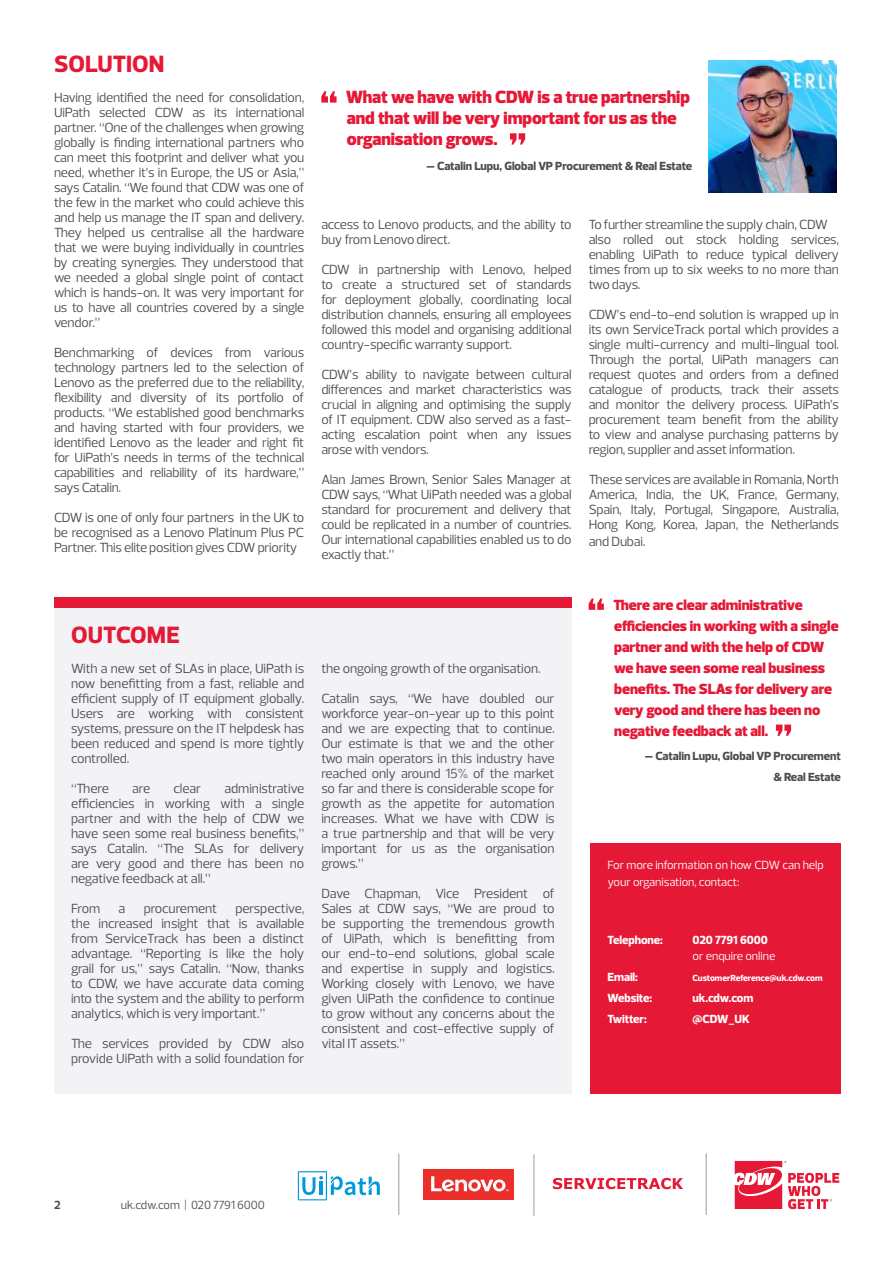
<style>
.page{position:relative;width:893px;height:1263px;background:#fff}
.page>*{position:absolute;margin:0;border:0;box-sizing:border-box;transform-origin:0 0}
.t1{font:700 expanded 24px "Prelo";letter-spacing:-.005em;color:#e51836}
.t2{font:900 18px/21px "Prelo";letter-spacing:-.005em;color:#e51836}
.t3{font:900 15px/21px "Prelo";letter-spacing:-.005em;color:#e51836}
.t4{font:13.5px/15px "Prelo";letter-spacing:-.015em;color:#4b4c4d;text-align:justify}
.t5{font:700 expanded 12px/21px "Prelo";letter-spacing:-.005em;color:#4b4c4d;text-align:right}
.t6{font:12px/16.5px "Prelo";letter-spacing:-.005em;color:#fff}
.t7{font:700 expanded 12px "Prelo";letter-spacing:-.01em;color:#fff}
.t8{font:12px "Prelo";letter-spacing:-.025em;color:#4d4d4f}
.t9{font:700 12px "Prelo";color:#4d4d4f}
.t10{font:700 expanded 9px "Prelo";letter-spacing:-.005em;color:#fff}
</style>
<div class="page">
<svg style="left:735px;top:1161px;width:104px;height:48px"></svg>
<hr style="left:706px;top:1153px;width:1px;height:62px;background:#a3a7a9">
<div style="left:423px;top:1169px;width:91px;height:30px;background:#eb2e29"></div>
<svg style="left:431px;top:1176px;width:78px;height:15px"></svg>
<svg style="left:298px;top:1171px;width:82px;height:29px"></svg>
<hr style="left:398px;top:1153px;width:1px;height:62px;background:#a3a7a9">
<svg style="left:553px;top:1178px;width:130px;height:11px"></svg>
<hr style="left:533px;top:1154px;width:1px;height:62px;background:#a3a7a9">
<div style="left:591px;top:843px;width:250px;height:251px;background:#e51836"></div>
<div style="left:54px;top:608px;width:518px;height:486px;background:#f3f3f5"></div>
<div style="left:54px;top:597px;width:518px;height:11px;background:#e51836"></div>
<svg style="left:589px;top:598px;width:15px;height:12px"></svg>
<svg style="left:776px;top:724px;width:15px;height:12px"></svg>
<img style="left:708px;top:60px;width:128px;height:132px">
<svg style="left:321px;top:91px;width:16px;height:12px"></svg>
<svg style="left:510px;top:133px;width:15px;height:12px"></svg>
<h1 class="t1" style="left:54px;top:49px;width:112px">SOLUTION</h1>
<p class="t4" style="left:54px;top:90px;width:252px">Having identified the need for consolidation, UiPath selected CDW as its international partner. “One of the challenges when growing globally is finding international partners who can meet this footprint and deliver what you need, whether it’s in Europe, the US or Asia,” says Catalin. “We found that CDW was one of the few in the market who could achieve this and help us manage the IT span and delivery.<br>They helped us centralise all the hardware that we were buying individually in countries by creating synergies. They understood that we needed a global single point of contact which is hands-on. It was very important for us to have all countries covered by a single vendor.”</p>
<p class="t4" style="left:54px;top:345px;width:252px">Benchmarking of devices from various technology partners led to the selection of Lenovo as the preferred due to the reliability, flexibility and diversity of its portfolio of products. “We established good benchmarks and having started with four providers, we identified Lenovo as the leader and right fit for UiPath’s needs in terms of the technical capabilities and reliability of its hardware,” says Catalin.</p>
<p class="t4" style="left:54px;top:510px;width:252px">CDW is one of only four partners in the UK to be recognised as a Lenovo Platinum Plus PC Partner. This elite position gives CDW priority</p>
<h1 class="t1" style="left:71px;top:620px;width:110px">OUTCOME</h1>
<p class="t4" style="left:71px;top:661px;width:235px">With a new set of SLAs in place, UiPath is now benefitting from a fast, reliable and efficient supply of IT equipment globally.<br>Users are working with consistent systems, pressure on the IT helpdesk has been reduced and spend is more tightly controlled.</p>
<p class="t4" style="left:71px;top:781px;width:39px">“There</p>
<p class="t4" style="left:132px;top:781px;width:20px">are</p>
<p class="t4" style="left:173px;top:781px;width:29px">clear</p>
<p class="t4" style="left:71px;top:781px;width:235px;text-indent:153px">administrative efficiencies in working with a single partner and with the help of CDW we have seen some real business benefits,” says Catalin. “The SLAs for delivery are very good and there has been no negative feedback at all.”</p>
<p class="t4" style="left:71px;top:901px;width:31px">From</p>
<p class="t4" style="left:119px;top:901px;width:8px">a</p>
<p class="t4" style="left:144px;top:901px;width:75px">procurement</p>
<p class="t4" style="left:71px;top:901px;width:235px;text-indent:164px">perspective, the increased insight that is available from ServiceTrack has been a distinct advantage. “Reporting is like the holy grail for us,” says Catalin. “Now, thanks to CDW, we have accurate data coming into the system and the ability to perform analytics, which is very important.”</p>
<p class="t4" style="left:71px;top:1036px;width:235px">The services provided by CDW also provide UiPath with a solid foundation for</p>
<h2 class="t2" style="left:346px;top:86px;width:345px">What we have with CDW is a true partnership and that will be very important for us as the organisation grows.</h2>
<p class="t5" style="left:427px;top:155px;width:267px">– Catalin Lupu, Global VP Procurement &amp; Real Estate</p>
<p class="t4" style="left:321px;top:217px;width:252px">access to Lenovo products, and the ability to buy from Lenovo direct.</p>
<p class="t4" style="left:321px;top:262px;width:252px">CDW in partnership with Lenovo, helped to create a structured set of standards for deployment globally, coordinating local distribution channels, ensuring all employees followed this model and organising additional country-specific warranty support.</p>
<p class="t4" style="left:321px;top:367px;width:252px">CDW’s ability to navigate between cultural differences and market characteristics was crucial in aligning and optimising the supply of IT equipment. CDW also served as a fast&shy;acting escalation point when any issues arose with vendors.</p>
<p class="t4" style="left:321px;top:472px;width:252px">Alan James Brown, Senior Sales Manager at CDW says, “What UiPath needed was a global standard for procurement and delivery that could be replicated in a number of countries.<br>Our international capabilities enabled us to do exactly that.”</p>
<p class="t4" style="left:321px;top:661px;width:221px">the ongoing growth of the organisation.</p>
<p class="t4" style="left:321px;top:691px;width:235px">Catalin says, “We have doubled our workforce year-on-year up to this point and we are expecting that to continue.<br>Our estimate is that we and the other two main operators in this industry have reached only around 15% of the market so far and there is considerable scope for growth as the appetite for automation increases. What we have with CDW is a true partnership and that will be very important for us as the organisation grows.”</p>
<p class="t4" style="left:321px;top:886px;width:235px">Dave Chapman, Vice President of Sales at CDW says, “We are proud to be supporting the tremendous growth of UiPath, which is benefitting from our end-to-end solutions, global scale and expertise in supply and logistics.<br>Working closely with Lenovo, we have given UiPath the confidence to continue to grow without any concerns about the consistent and cost-effective supply of vital IT assets.”</p>
<p class="t4" style="left:589px;top:217px;width:252px;text-align:left">To further streamline the supply chain, CDW also rolled out stock holding services, enabling UiPath to reduce typical delivery times from up to six weeks to no more than two days.</p>
<p class="t4" style="left:589px;top:307px;width:252px">CDW’s end-to-end solution is wrapped up in its own ServiceTrack portal which provides a single multi-currency and multi-lingual tool.<br>Through the portal, UiPath managers can request quotes and orders from a defined catalogue of products, track their assets and monitor the delivery process. UiPath’s procurement team benefit from the ability to view and analyse purchasing patterns by region, supplier and asset information.</p>
<p class="t4" style="left:589px;top:472px;width:252px">These services are available in Romania, North America, India, the UK, France, Germany, Spain, Italy, Portugal, Singapore, Australia, Hong Kong, Korea, Japan, the Netherlands</p>
<p class="t4" style="left:589px;top:534px;width:58px">and Dubai.</p>
<p class="t3" style="left:613px;top:594px;width:227px">There are clear administrative efficiencies in working with a single partner and with the help of CDW we have seen some real business benefits. The SLAs for delivery are very good and there has been no negative feedback at all.</p>
<p class="t5" style="left:645px;top:745px;width:197px">– Catalin Lupu, Global VP Procurement &amp; Real Estate</p>
<p class="t6" style="left:608px;top:857px;width:218px">For more information on how CDW can help your organisation, contact:</p>
<p class="t7" style="left:608px;top:932px;width:57px">Telephone:</p>
<p class="t7" style="left:693px;top:932px;width:77px">020 7791 6000</p>
<p class="t6" style="left:693px;top:948px;width:84px">or enquire online</p>
<p class="t7" style="left:608px;top:970px;width:32px">Email:</p>
<p class="t10" style="left:693px;top:973px;width:131px">CustomerReference@uk.cdw.com</p>
<p class="t7" style="left:608px;top:990px;width:46px">Website:</p>
<p class="t7" style="left:693px;top:990px;width:62px">uk.cdw.com</p>
<p class="t7" style="left:608px;top:1011px;width:41px">Twitter:</p>
<p class="t7" style="left:693px;top:1011px;width:59px">@CDW_UK</p>
<p class="t9" style="left:54px;top:1197px;width:8px">2</p>
<p class="t8" style="left:121px;top:1197px;width:145px">uk.cdw.com | 020 7791 6000</p>
</div>
